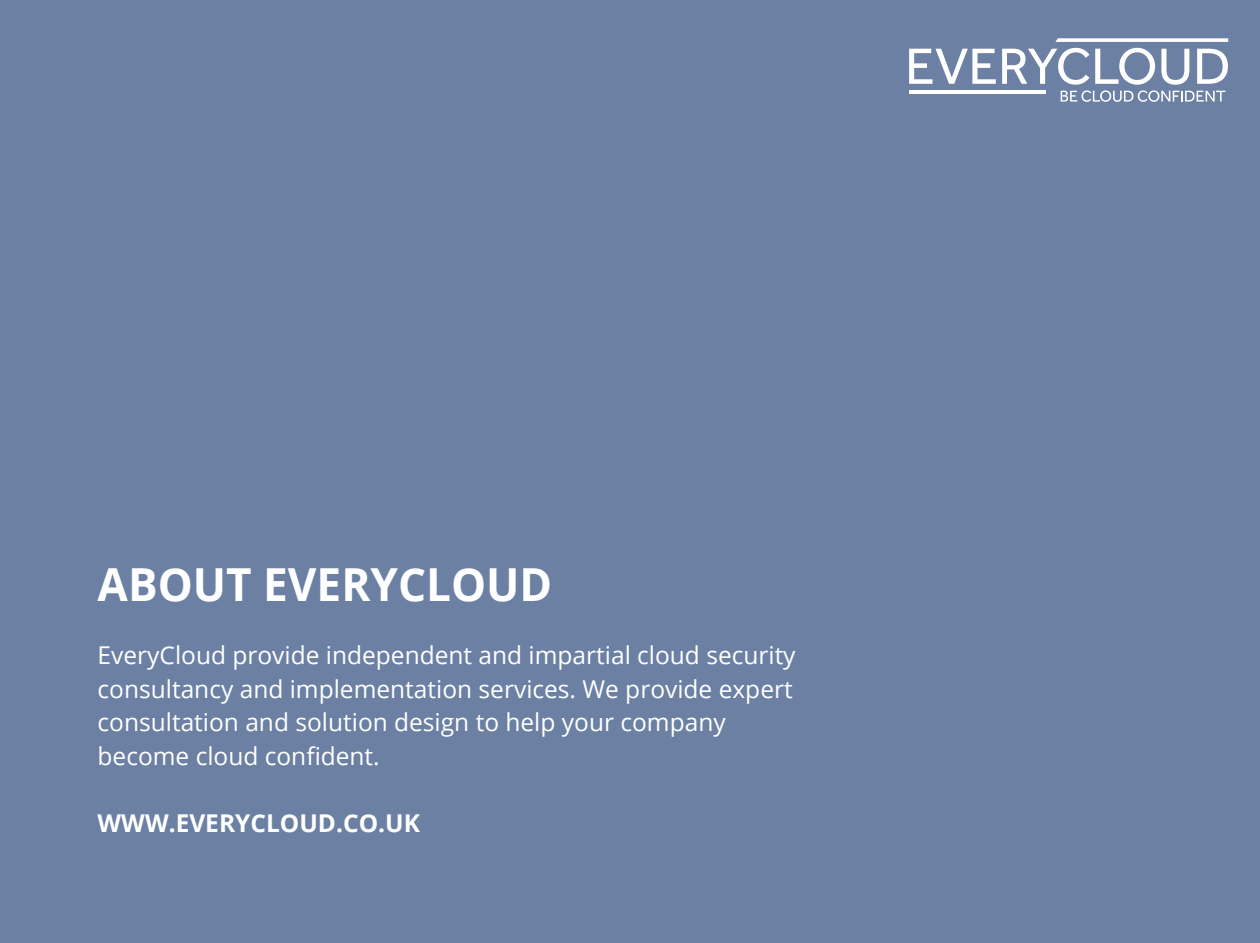
<style>
.page{position:relative;width:1260px;height:943px;background:#6b80a3}
.page>*{position:absolute;margin:0;border:0;box-sizing:border-box;transform-origin:0 0}
.t1{font:700 45.5px "Open Sans";color:#fff}
.t2{font:24.5px/33.6px "Open Sans";color:#fff}
.t3{font:700 24.5px "Open Sans";color:#fff}
</style>
<div class="page">
<svg style="left:1055px;top:38px;width:173px;height:4px"></svg>
<svg style="left:909px;top:48px;width:319px;height:54px"></svg>
<h1 class="t1" style="left:98px;top:552px;width:456px">ABOUT EVERYCLOUD</h1>
<p class="t2" style="left:98px;top:637px;width:700px">EveryCloud provide independent and impartial cloud security consultancy and implementation services. We provide expert consultation and solution design to help your company become cloud confident.</p>
<p class="t3" style="left:98px;top:806px;width:324px">WWW.EVERYCLOUD.CO.UK</p>
</div>
